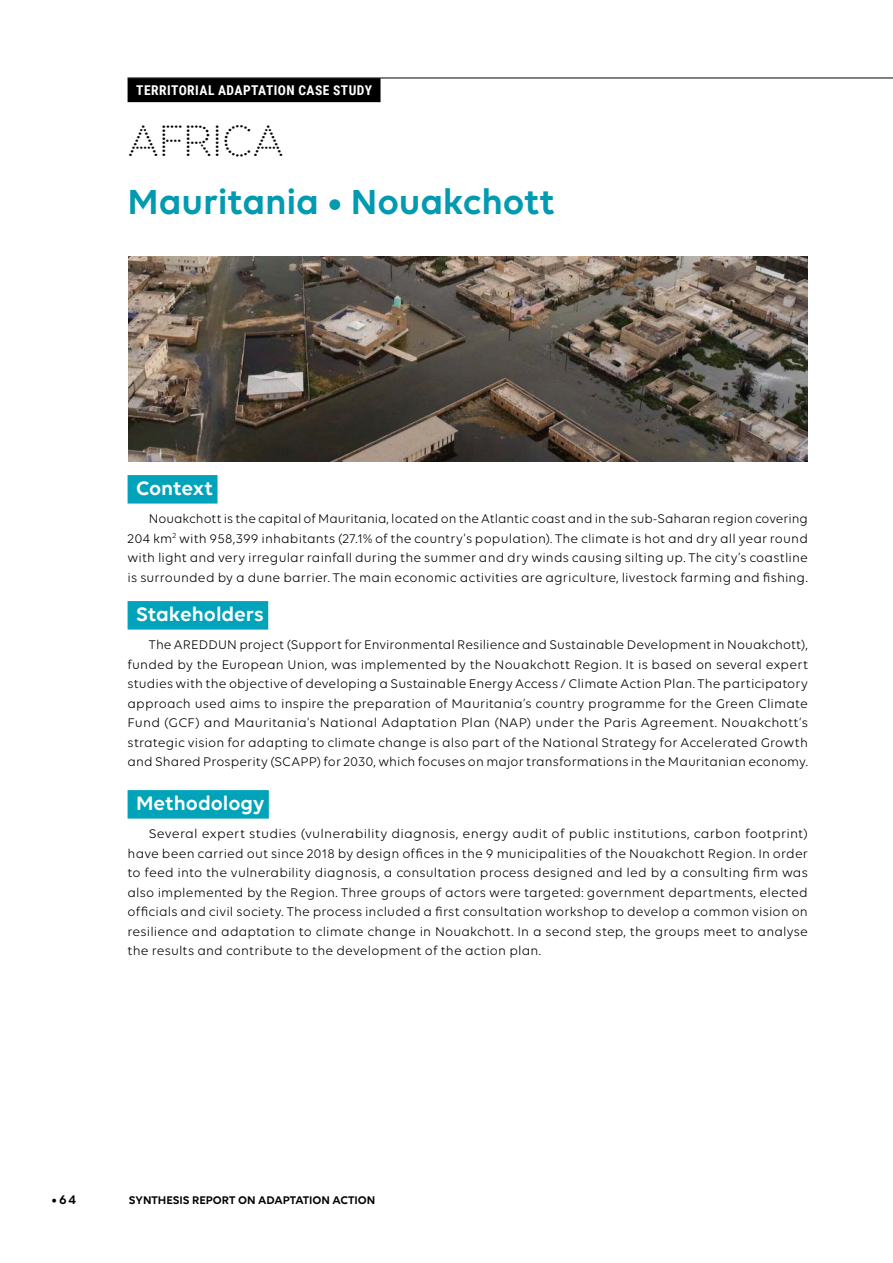
<style>
.page{position:relative;width:893px;height:1263px;background:#fff}
.page>*{position:absolute;margin:0;border:0;box-sizing:border-box;transform-origin:0 0}
.C4_CEAT_CONTINENT{font:43.5px "Punto";letter-spacing:.005em;color:#000}
.C4_CEAT_PAYS{font:600 37.5px "Volte";letter-spacing:-.005em;color:#009ab1}
.C4_TC_titre_3{font:600 21px "Volte";color:#fff}
.C4_CEAT_texte_couran{font:13.5px/19.5px "Volte";letter-spacing:.01em;color:#000;text-align:justify}
.C4_CEAT_surtitre{font:700 13.5px "Roboto Condensed";letter-spacing:.035em;color:#fff}
.t1{font:600 13.5px "Volte";color:#000}
.t2{font:600 12px "Volte";color:#000}
</style>
<div class="page">
<img style="left:129px;top:257px;width:679px;height:205px">
<hr style="left:128px;top:78px;width:765px;height:1px;background:#000">
<div style="left:128px;top:78px;width:253px;height:24px;background:#000"></div>
<div style="left:128px;top:475px;width:89px;height:29px;background:#00a3b9"></div>
<div style="left:128px;top:601px;width:140px;height:29px;background:#00a3b9"></div>
<div style="left:128px;top:790px;width:141px;height:29px;background:#00a3b9"></div>
<p class="C4_CEAT_surtitre" style="left:136px;top:81px;width:237px">TERRITORIAL ADAPTATION CASE STUDY</p>
<p class="C4_CEAT_CONTINENT" style="left:128px;top:116px;width:158px">AFRICA</p>
<p class="C4_CEAT_PAYS" style="left:128px;top:179px;width:429px">Mauritania • Nouakchott</p>
<p class="C4_TC_titre_3" style="left:136px;top:476px;width:79px">Context</p>
<p class="C4_CEAT_texte_couran" style="left:128px;top:509px;width:682px;text-indent:21px">Nouakchott is the capital of Mauritania, located on the Atlantic coast and in the sub-Saharan region covering 204 km<sup>2</sup> with 958,399 inhabitants (27.1% of the country’s population). The climate is hot and dry all year round with light and very irregular rainfall during the summer and dry winds causing silting up. The city’s coastline is surrounded by a dune barrier. The main economic activities are agriculture, livestock farming and fishing.</p>
<p class="C4_TC_titre_3" style="left:136px;top:602px;width:129px">Stakeholders</p>
<p class="C4_CEAT_texte_couran" style="left:128px;top:635px;width:682px;text-indent:21px">The AREDDUN project (Support for Environmental Resilience and Sustainable Development in Nouakchott), funded by the European Union, was implemented by the Nouakchott Region. It is based on several expert studies with the objective of developing a Sustainable Energy Access / Climate Action Plan. The participatory approach used aims to inspire the preparation of Mauritania’s country programme for the Green Climate Fund (GCF) and Mauritania’s National Adaptation Plan (NAP) under the Paris Agreement. Nouakchott’s strategic vision for adapting to climate change is also part of the National Strategy for Accelerated Growth and Shared Prosperity (SCAPP) for 2030, which focuses on major transformations in the Mauritanian economy.</p>
<p class="C4_TC_titre_3" style="left:136px;top:791px;width:130px">Methodology</p>
<p class="C4_CEAT_texte_couran" style="left:128px;top:824px;width:682px;text-indent:21px">Several expert studies (vulnerability diagnosis, energy audit of public institutions, carbon footprint) have been carried out since 2018 by design offices in the 9 municipalities of the Nouakchott Region. In order to feed into the vulnerability diagnosis, a consultation process designed and led by a consulting firm was also implemented by the Region. Three groups of actors were targeted: government departments, elected officials and civil society. The process included a first consultation workshop to develop a common vision on resilience and adaptation to climate change in Nouakchott. In a second step, the groups meet to analyse the results and contribute to the development of the action plan.</p>
<p class="t1" style="left:51px;top:1191px;width:26px">•64</p>
<p class="t2" style="left:129px;top:1193px;width:248px">SYNTHESIS REPORT ON ADAPTATION ACTION</p>
</div>
